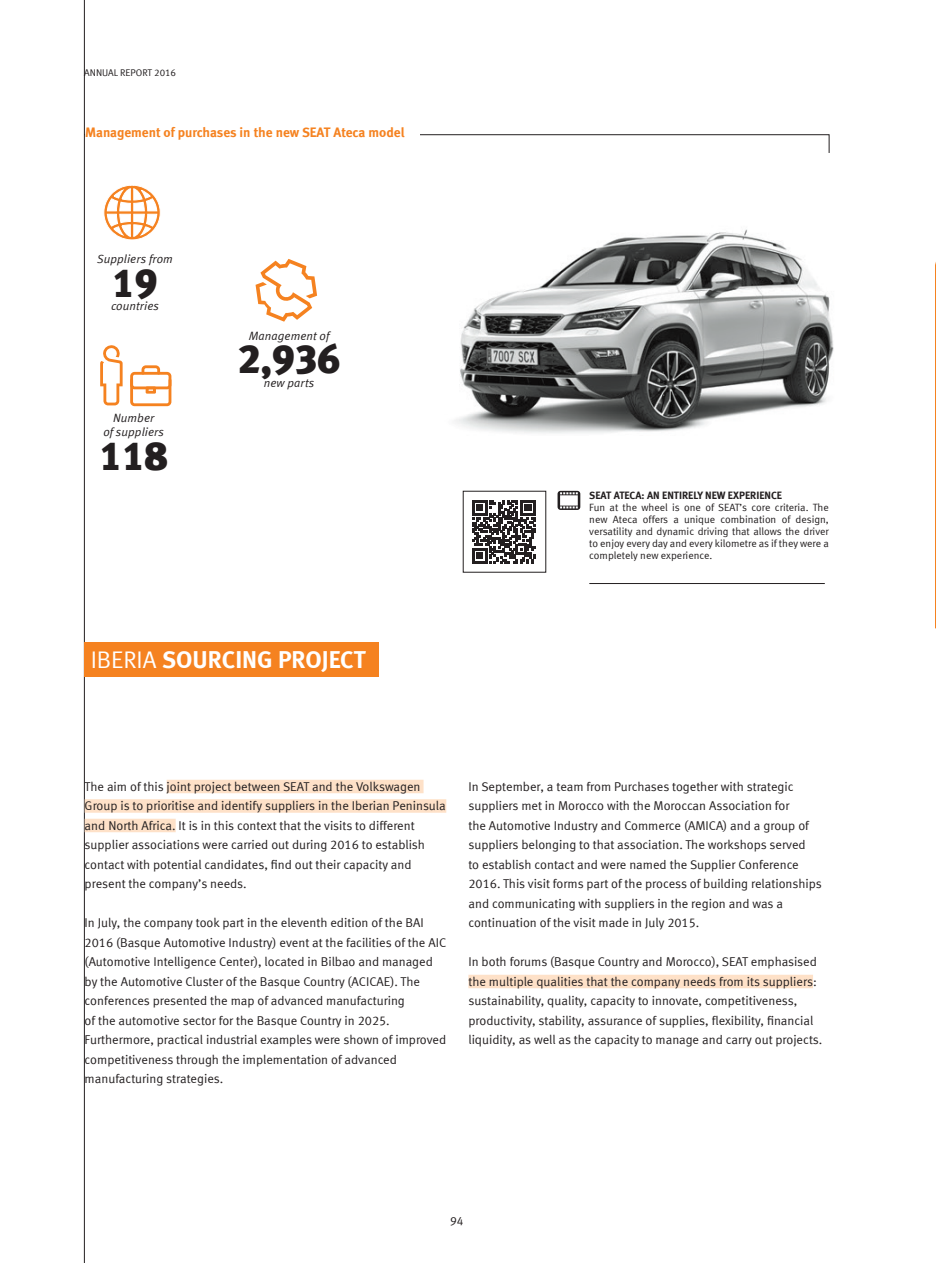
<style>
.page{position:relative;width:936px;height:1263px;background:#fff}
.page>*{position:absolute;margin:0;border:0;box-sizing:border-box;transform-origin:0 0}
.t1{font:900 40.5px "Seat Meta";color:#231f20}
.t2{font:700 24px "Seat Meta";color:#fff}
.t3{font:700 13.5px "Seat Meta";color:#f58220}
.t4{font:12.75px/19.5px "Seat Meta Normal";color:#231f20}
.t5{font:italic 12px/13.5px "Seat Meta Normal";letter-spacing:.01em;color:#231f20;text-align:center}
.t6{font:12px "Seat Meta Normal";color:#231f20}
.t7{font:10.5px/12px "Seat Meta Normal";color:#231f20;text-align:justify}
.t8{font:700 10.5px "Seat Meta";color:#231f20}
.t9{font:9.75px "Seat Meta Normal";color:#231f20}
.s1{font-family:"Seat Meta Normal";font-weight:400}
</style>
<div class="page">
<hr style="left:84px;top:0;width:1px;height:1263px;background:#231f20">
<svg style="left:935px;top:262px;width:1px;height:366px"></svg>
<svg style="left:472px;top:500px;width:63px;height:63px"></svg>
<svg style="left:557px;top:491px;width:23px;height:19px"></svg>
<hr style="left:589px;top:583px;width:235px;height:1px;background:#231f20">
<div style="left:85px;top:642px;width:294px;height:34px;background:#f58220"></div>
<div style="left:167px;top:780px;width:256px;height:13px;background:#fee1c8"></div>
<div style="left:85px;top:799px;width:361px;height:14px;background:#fee1c8"></div>
<div style="left:85px;top:819px;width:91px;height:13px;background:#fee1c8"></div>
<div style="left:468px;top:975px;width:345px;height:13px;background:#fee1c8"></div>
<svg style="left:84px;top:134px;width:745px;height:19px"></svg>
<div style="left:85px;top:115px;width:334px;height:34px;background:#fff"></div>
<svg style="left:103px;top:185px;width:58px;height:55px"></svg>
<svg style="left:255px;top:259px;width:62px;height:63px"></svg>
<svg style="left:100px;top:345px;width:23px;height:60px"></svg>
<svg style="left:130px;top:365px;width:42px;height:42px"></svg>
<img style="left:454px;top:229px;width:380px;height:205px">
<p class="t9" style="left:84px;top:67px;width:93px">ANNUAL REPORT 2016</p>
<p class="t3" style="left:85px;top:124px;width:321px">Management of purchases in the new SEAT Ateca model</p>
<p class="t5" style="left:97px;top:252px;width:77px">Suppliers from</p>
<h1 class="t1" style="left:112px;top:258px;width:47px">19</h1>
<p class="t5" style="left:111px;top:299px;width:49px">countries</p>
<p class="t5" style="left:103px;top:411px;width:62px">Number<br>of suppliers</p>
<h1 class="t1" style="left:100px;top:431px;width:70px">118</h1>
<p class="t5" style="left:249px;top:329px;width:82px">Management of</p>
<h1 class="t1" style="left:238px;top:335px;width:104px">2,936</h1>
<p class="t5" style="left:264px;top:376px;width:52px">new parts</p>
<h2 class="t2" style="left:91px;top:645px;width:276px"><span class="s1">IBERIA</span> SOURCING PROJECT</h2>
<p class="t8" style="left:589px;top:489px;width:194px">SEAT ATECA: AN ENTIRELY NEW EXPERIENCE</p>
<p class="t7" style="left:589px;top:501px;width:241px">Fun at the wheel is one of SEAT’s core criteria. The new Ateca offers a unique combination of design, versatility and dynamic driving that allows the driver to enjoy every day and every kilometre as if they were a completely new experience.</p>
<p class="t4" style="left:85px;top:777px;width:362px">The aim of this joint project between SEAT and the Volkswagen Group is to prioritise and identify suppliers in the Iberian Peninsula and North Africa. It is in this context that the visits to different supplier associations were carried out during 2016 to establish contact with potential candidates, find out their capacity and present the company’s needs.</p>
<p class="t4" style="left:85px;top:913px;width:363px">In July, the company took part in the eleventh edition of the BAI 2016 (Basque Automotive Industry) event at the facilities of the AIC (Automotive Intelligence Center), located in Bilbao and managed by the Automotive Cluster of the Basque Country (ACICAE). The conferences presented the map of advanced manufacturing<br>of the automotive sector for the Basque Country in 2025.<br>Furthermore, practical industrial examples were shown of improved competitiveness through the implementation of advanced manufacturing strategies.</p>
<p class="t4" style="left:468px;top:777px;width:355px">In September, a team from Purchases together with strategic suppliers met in Morocco with the Moroccan Association for<br>the Automotive Industry and Commerce (AMICA) and a group of suppliers belonging to that association. The workshops served<br>to establish contact and were named the Supplier Conference 2016. This visit forms part of the process of building relationships and communicating with suppliers in the region and was a continuation of the visit made in July 2015.</p>
<p class="t4" style="left:468px;top:952px;width:355px">In both forums (Basque Country and Morocco), SEAT emphasised the multiple qualities that the company needs from its suppliers: sustainability, quality, capacity to innovate, competitiveness, productivity, stability, assurance of supplies, flexibility, financial liquidity, as well as the capacity to manage and carry out projects.</p>
<p class="t6" style="left:450px;top:1214px;width:15px">94</p>
</div>
